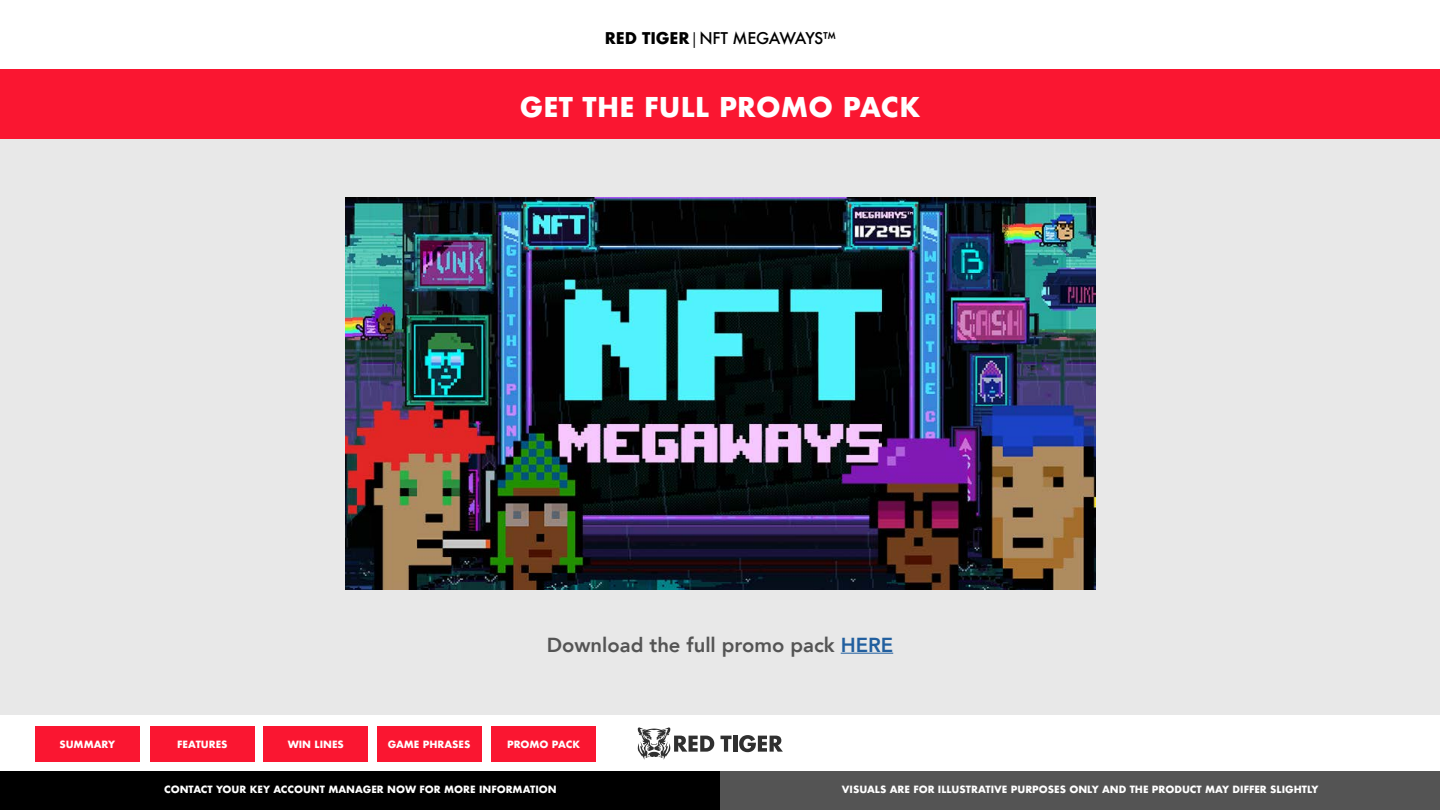
<style>
.page{position:relative;width:1440px;height:810px;background:#fff}
.page>*{position:absolute;margin:0;border:0;box-sizing:border-box;transform-origin:0 0}
.t1{font:700 26.55px "Futura";letter-spacing:.01em;color:#fff}
.t2{font:800 20.25px "Avenir";color:#545454}
.t3{font:500 15.75px "Futura";letter-spacing:-.035em;color:#000}
.t4{font:700 9.75px "Futura";color:#fff}
.s1{font-weight:700}
.s2{font-family:"Myriad Pro";font-weight:400}
.s3{color:#215f9f}
</style>
<div class="page">
<svg style="left:638px;top:727px;width:76px;height:33px"></svg>
<svg style="left:721px;top:736px;width:11px;height:16px"></svg>
<hr style="left:733px;top:736px;width:4px;height:16px;background:#303030">
<svg style="left:739px;top:735px;width:44px;height:17px"></svg>
<div style="left:0;top:70px;width:1440px;height:644px;background:#e8e8e8"></div>
<div style="left:0;top:69px;width:1440px;height:69px;background:#fa1631"></div>
<div style="left:0;top:771px;width:720px;height:39px;background:#000"></div>
<div style="left:720px;top:771px;width:720px;height:39px;background:#545454"></div>
<hr style="left:841px;top:653px;width:52px;height:1px;background:#215f9f">
<img style="left:345px;top:198px;width:750px;height:392px">
<div style="left:35px;top:726px;width:105px;height:35px;background:#fa1631"></div>
<div style="left:150px;top:726px;width:105px;height:35px;background:#fa1631"></div>
<div style="left:263px;top:726px;width:105px;height:35px;background:#fa1631"></div>
<div style="left:377px;top:726px;width:105px;height:35px;background:#fa1631"></div>
<div style="left:491px;top:726px;width:105px;height:35px;background:#fa1631"></div>
<h3 class="t3" style="left:605px;top:27px;width:232px"><span class="s1">RED TIGER</span> <span class="s2">|</span> NFT MEGAWAYS™</h3>
<h1 class="t1" style="left:520px;top:88px;width:402px">GET THE FULL PROMO PACK</h1>
<h2 class="t2" style="left:547px;top:629px;width:348px">Download the full promo pack <span class="s3">HERE</span></h2>
<p class="t4" style="left:59px;top:737px;width:57px">SUMMARY</p>
<p class="t4" style="left:177px;top:737px;width:52px">FEATURES</p>
<p class="t4" style="left:288px;top:737px;width:58px">WIN LINES</p>
<p class="t4" style="left:388px;top:737px;width:84px">GAME PHRASES</p>
<p class="t4" style="left:507px;top:737px;width:75px">PROMO PACK</p>
<p class="t4" style="left:164px;top:783px;width:394px">CONTACT YOUR KEY ACCOUNT MANAGER NOW FOR MORE INFORMATION</p>
<p class="t4" style="left:842px;top:783px;width:478px">VISUALS ARE FOR ILLUSTRATIVE PURPOSES ONLY AND THE PRODUCT MAY DIFFER SLIGHTLY</p>
</div>
